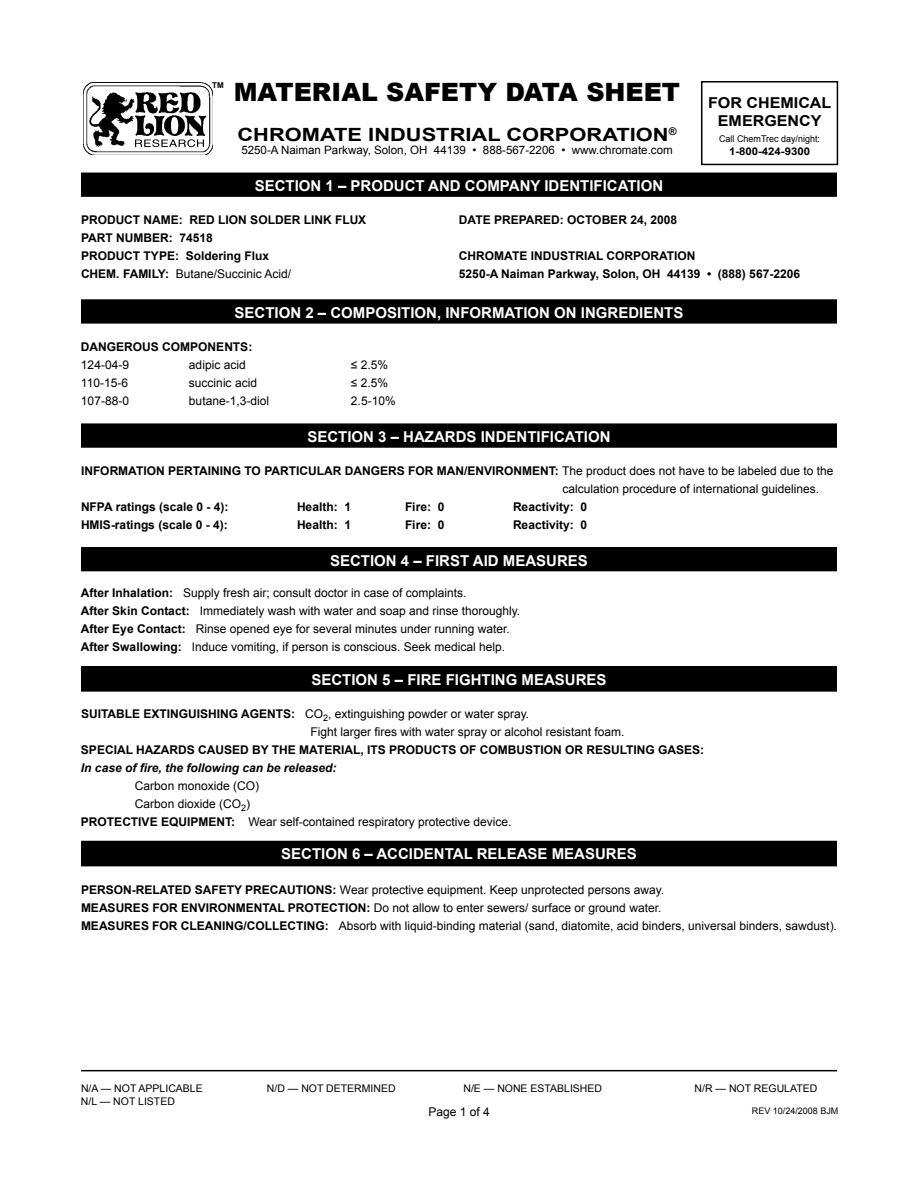
<style>
.page{position:relative;width:918px;height:1188px;background:#fff}
.page>*{position:absolute;margin:0;border:0;box-sizing:border-box;transform-origin:0 0}
.t1{font:900 25.2px "Arial";color:#000}
.t2{font:700 18.15px "Arial";color:#000;scale:1.2 1}
.t3{font:700 15px "Arial";color:#fff}
.t4{font:700 15px "Arial";color:#000;scale:1.07 1}
.t5{font:12px/18px "Arial";color:#000}
.t6{font:700 12px/18px "Arial";color:#000}
.t7{font:italic 700 12px "Arial";color:#000}
.t8{font:11.55px "Arial";color:#000}
.t9{font:700 10.65px "Arial";color:#000;scale:1.07 1}
.t10{font:700 10.65px "Arial";color:#000}
.t11{font:10.5px "Arial";color:#000}
.t12{font:9.3px "Arial";color:#000}
.t13{font:9px "Arial";color:#000}
.t14{font:700 8.1px "Arial";color:#000}
.s1{font-weight:700}
</style>
<div class="page">
<hr style="left:81px;top:1070px;width:756px;height:1px;background:#000">
<div style="left:82px;top:173px;width:754px;height:23px;background:#000"></div>
<div style="left:81px;top:173px;width:756px;height:24px;border:2px solid #000"></div>
<div style="left:82px;top:300px;width:754px;height:23px;background:#000"></div>
<div style="left:81px;top:299px;width:756px;height:25px;border:2px solid #000"></div>
<div style="left:82px;top:424px;width:754px;height:23px;background:#000"></div>
<div style="left:81px;top:423px;width:756px;height:25px;border:2px solid #000"></div>
<div style="left:82px;top:548px;width:754px;height:23px;background:#000"></div>
<div style="left:81px;top:547px;width:756px;height:24px;border:2px solid #000"></div>
<img style="left:83px;top:83px;width:130px;height:72px">
<div style="left:701px;top:81px;width:137px;height:84px;border:2px solid #000"></div>
<div style="left:82px;top:667px;width:754px;height:24px;background:#000"></div>
<div style="left:81px;top:666px;width:756px;height:26px;border:2px solid #000"></div>
<div style="left:82px;top:842px;width:754px;height:24px;background:#000"></div>
<div style="left:81px;top:841px;width:756px;height:25px;border:2px solid #000"></div>
<svg style="left:135px;top:139px;width:69px;height:8px"></svg>
<p class="t14" style="left:212px;top:80px;width:7px">TM</p>
<h1 class="t1" style="left:234px;top:73px;width:448px">MATERIAL SAFETY DATA SHEET</h1>
<h2 class="t2" style="left:238px;top:122px;width:14px">CHROMATE</h2>
<h2 class="t2" style="left:368px;top:122px;width:12px">INDU</h2>
<h2 class="t2" style="left:422px;top:122px;width:24px">STRIAL</h2>
<h2 class="t2" style="left:506px;top:122px;width:14px">CORPORATION</h2>
<p class="t10" style="left:669px;top:124px;width:9px">®</p>
<p class="t8" style="left:241px;top:143px;width:433px">5250-A Naiman Parkway, Solon, OH 44139 • 888-567-2206 • www.chromate.com</p>
<p class="t3" style="left:255px;top:176px;width:21px">SECTION</p>
<p class="t3" style="left:326px;top:176px;width:37px">1 – PRODUCT</p>
<p class="t3" style="left:428px;top:176px;width:12px">AND</p>
<p class="t3" style="left:465px;top:176px;width:12px">COMPANY</p>
<p class="t3" style="left:544px;top:176px;width:10px">IDENTIFICATION</p>
<p class="t4" style="left:708px;top:93px;width:12px">FOR</p>
<p class="t4" style="left:746px;top:93px;width:11px">CHEMICAL</p>
<p class="t4" style="left:718px;top:111px;width:12px">EMERGENCY</p>
<p class="t12" style="left:719px;top:133px;width:102px">Call ChemTrec day/night:</p>
<p class="t9" style="left:729px;top:144px;width:77px">1-800-424-9300</p>
<p class="t6" style="left:81px;top:212px;width:10px">PRODUCT</p>
<p class="t6" style="left:144px;top:212px;width:10px">NAME</p>
<p class="t6" style="left:179px;top:212px;width:20px">: RED</p>
<p class="t6" style="left:218px;top:212px;width:8px">LION</p>
<p class="t6" style="left:250px;top:212px;width:18px">SOLDER</p>
<p class="t6" style="left:304px;top:212px;width:40px">LIN K FLUX</p>
<p class="t6" style="left:81px;top:230px;width:9px">PART</p>
<p class="t6" style="left:116px;top:230px;width:10px">NUMBER</p>
<p class="t6" style="left:169px;top:230px;width:46px">: 74518</p>
<p class="t6" style="left:81px;top:248px;width:10px">PRODUCT</p>
<p class="t6" style="left:144px;top:248px;width:9px">TYPE</p>
<p class="t6" style="left:175px;top:248px;width:96px">: SOLDERING FLUX</p>
<p class="t6" style="left:81px;top:266px;width:10px">CHEM</p>
<p class="t6" style="left:116px;top:266px;width:15px">. FAMILY</p>
<p class="t5" style="left:165px;top:265px;width:128px"><span class="s1">:</span> Butane/Succinic Acid/</p>
<p class="t6" style="left:459px;top:212px;width:9px">DATE</p>
<p class="t6" style="left:494px;top:212px;width:10px">PREPARED</p>
<p class="t6" style="left:560px;top:212px;width:119px">: OCTOBER 24, 2008</p>
<p class="t6" style="left:459px;top:248px;width:10px">CHROMATE</p>
<p class="t6" style="left:531px;top:248px;width:8px">INDU</p>
<p class="t6" style="left:560px;top:248px;width:16px">STRIAL</p>
<p class="t6" style="left:459px;top:248px;width:343px;text-indent:148px">CORPORATION<br>5250-A NAIMAN PARKWAY, SOLON, OH 44139 • (888) 567-2206</p>
<p class="t3" style="left:235px;top:303px;width:21px">SECTION</p>
<p class="t3" style="left:305px;top:303px;width:38px">2 – COMPO</p>
<p class="t3" style="left:387px;top:303px;width:19px">SITION</p>
<p class="t3" style="left:437px;top:303px;width:19px">, INFORMATION</p>
<p class="t3" style="left:554px;top:303px;width:37px">ON INGREDIENT</p>
<p class="t3" style="left:673px;top:303px;width:12px">S</p>
<p class="t6" style="left:81px;top:338px;width:173px">DANGEROUS COMPONENTS:</p>
<p class="t5" style="left:81px;top:356px;width:50px">124-04-9</p>
<p class="t5" style="left:189px;top:356px;width:58px">adipic acid</p>
<p class="t5" style="left:351px;top:356px;width:39px">≤ 2.5%</p>
<p class="t5" style="left:81px;top:374px;width:49px">110-15-6</p>
<p class="t5" style="left:189px;top:374px;width:70px">succinic acid</p>
<p class="t5" style="left:351px;top:374px;width:39px">≤ 2.5%</p>
<p class="t5" style="left:81px;top:392px;width:50px">107-88-0</p>
<p class="t5" style="left:189px;top:392px;width:82px">butane-1,3-diol</p>
<p class="t5" style="left:351px;top:392px;width:46px">2.5-10%</p>
<p class="t3" style="left:307px;top:427px;width:21px">SECTION</p>
<p class="t3" style="left:378px;top:427px;width:37px">3 – HAZARD</p>
<p class="t3" style="left:467px;top:427px;width:24px">S INDENTIFICATION</p>
<p class="t5" style="left:562px;top:462px;width:273px;text-indent:-481px"><span class="s1">INFORMATION PERTAINING TO PARTICULAR DANGERS FOR MAN/ENVIRONMENT:</span> The product does not have to be labeled due to the calculation procedure of international guidelines.</p>
<p class="t6" style="left:81px;top:498px;width:149px">NFPA RATINGS (SCALE 0 - 4):</p>
<p class="t6" style="left:297px;top:498px;width:56px">HEALTH: 1</p>
<p class="t6" style="left:405px;top:498px;width:41px">FIRE: 0</p>
<p class="t6" style="left:513px;top:498px;width:76px">REACTIVITY: 0</p>
<p class="t6" style="left:81px;top:516px;width:148px">HMIS-RATINGS (SCALE 0 - 4):</p>
<p class="t6" style="left:297px;top:516px;width:56px">HEALTH: 1</p>
<p class="t6" style="left:405px;top:516px;width:41px">FIRE: 0</p>
<p class="t6" style="left:513px;top:516px;width:76px">REACTIVITY: 0</p>
<p class="t3" style="left:330px;top:550px;width:21px">SECTION</p>
<p class="t3" style="left:401px;top:550px;width:82px">4 – FIRSTAID</p>
<p class="t3" style="left:503px;top:550px;width:12px">MEA</p>
<p class="t3" style="left:536px;top:550px;width:21px">SURE</p>
<p class="t3" style="left:578px;top:550px;width:12px">S</p>
<p class="t5" style="left:81px;top:584px;width:441px"><span class="s1">AFTER INHALATION:</span> Supply fresh air; consult doctor in case of complaints.<br><span class="s1">AFTER SKIN CONTACT:</span> Immediately wash with water and soap and rinse thoroughly.<br><span class="s1">AFTER EYE CONTACT:</span> Rinse opened eye for several minutes under running water.<br><span class="s1">AFTER SWALLOWING:</span> Induce vomiting, if person is conscious. Seek medical help.</p>
<p class="t3" style="left:311px;top:669px;width:21px">SECTION</p>
<p class="t3" style="left:382px;top:669px;width:35px">5 – FIRE</p>
<p class="t3" style="left:446px;top:669px;width:10px">FIGHTING</p>
<p class="t3" style="left:522px;top:669px;width:12px">MEA</p>
<p class="t3" style="left:555px;top:669px;width:21px">SURE</p>
<p class="t3" style="left:597px;top:669px;width:12px">S</p>
<p class="t5" style="left:310px;top:705px;width:316px;text-indent:-229px"><span class="s1">SUITABLE EXTINGUISHING AGENTS:</span> CO<sub>2</sub>, extinguishing powder or water spray.<br>Fight larger fires with water spray or alcohol resistant foam.</p>
<p class="t6" style="left:81px;top:741px;width:625px">SPECIAL HAZARDS CAUSED BY THE MATERIAL, ITS PRODUCTS OF COMBUSTION OR RESULTING GASES:</p>
<p class="t7" style="left:81px;top:760px;width:257px">In case of fire, the following can be released:</p>
<p class="t5" style="left:135px;top:777px;width:126px">Carbon monoxide (CO)</p>
<p class="t5" style="left:135px;top:795px;width:117px">Carbon dioxide (CO<sub>2</sub>)</p>
<p class="t5" style="left:81px;top:813px;width:432px"><span class="s1">PROTECTIVE EQUIPMENT:</span> Wear self-contained respiratory protective device.</p>
<p class="t3" style="left:281px;top:844px;width:357px">SECTION 6 – ACCIDENTAL RELEASE MEASURES</p>
<p class="t5" style="left:81px;top:881px;width:757px"><span class="s1">PERSON-RELATED SAFETY PRECAUTIONS:</span> Wear protective equipment. Keep unprotected persons away.<br><span class="s1">MEASURES FOR ENVIRONMENTAL PROTECTION:</span> Do not allow to enter sewers/ surface or ground water.<br><span class="s1">MEASURES FOR CLEANING/COLLECTING:</span> Absorb with liquid-binding material (sand, diatomite, acid binders, universal binders, sawdust).</p>
<p class="t11" style="left:81px;top:1082px;width:123px">N/A — NOT APPLICABLE</p>
<p class="t11" style="left:267px;top:1082px;width:130px">N/D — NOT DETERMINED</p>
<p class="t11" style="left:463px;top:1082px;width:140px">N/E — NONE ESTABLISHED</p>
<p class="t11" style="left:695px;top:1082px;width:124px">N/R — NOT REGULATED</p>
<p class="t11" style="left:81px;top:1094px;width:95px">N/L — NOT LISTED</p>
<p class="t13" style="left:752px;top:1105px;width:88px">REV 10/24/2008 BJM</p>
<p class="t5" style="left:428px;top:1103px;width:63px">Page 1 of 4</p>
</div>
